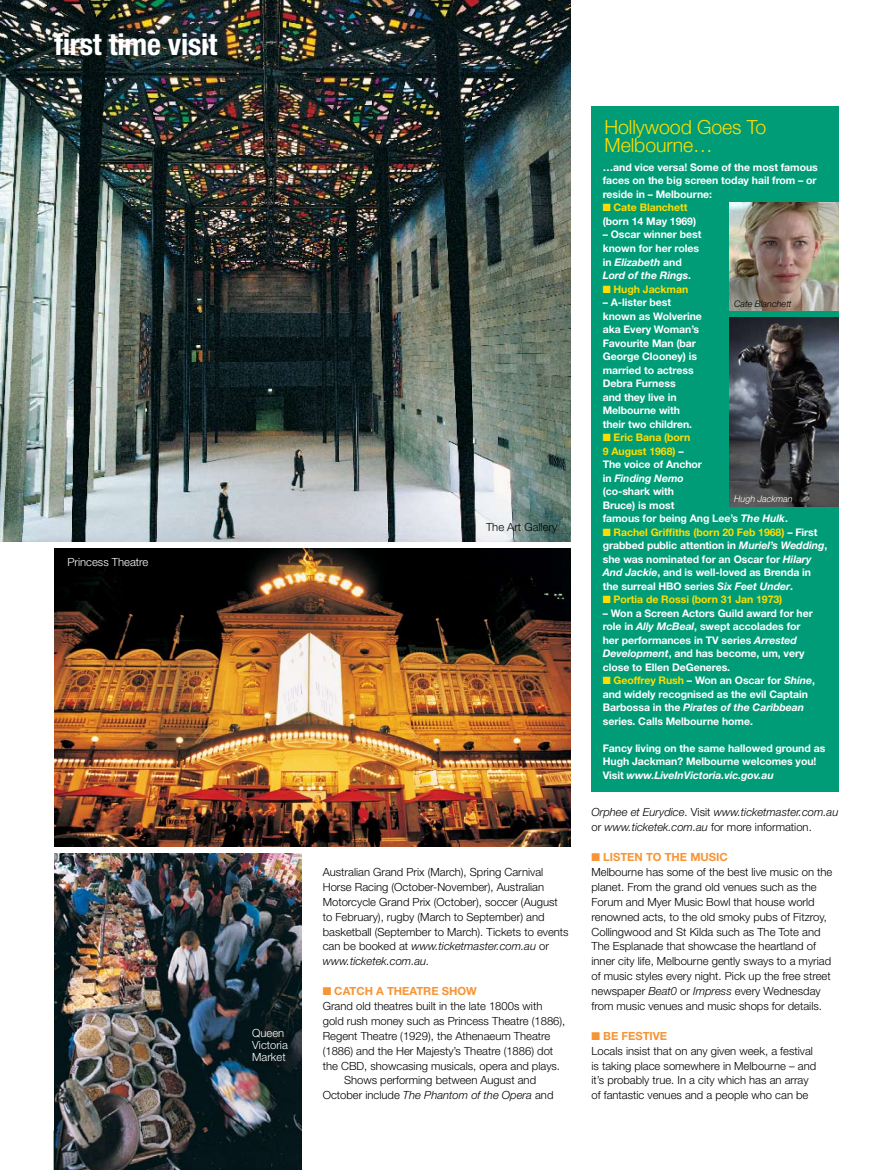
<style>
.page{position:relative;width:893px;height:1170px;background:#fff}
.page>*{position:absolute;margin:0;border:0;box-sizing:border-box;transform-origin:0 0}
.t1{font:700 condensed 30px "Helvetica Neue";letter-spacing:-.005em;color:#fff}
.t2{font:300 19.5px/18px "Helvetica Neue";letter-spacing:-.005em;color:#fd0}
.t3{font:300 11.25px/14.9px "Helvetica Neue";color:#000}
.t4{font:italic 300 11.25px/14.9px "Helvetica Neue";color:#000}
.t5{font:700 11.25px "Helvetica Neue";color:#f79435}
.t6{font:300 11.25px/11.9px "Helvetica Neue";color:#fff}
.t7{font:700 10.5px/13.5px "Helvetica Neue";letter-spacing:-.005em;color:#fff}
.t8{font:700 10.5px "Helvetica Neue";letter-spacing:-.005em;color:#fd0}
.t9{font:italic 300 9px "Helvetica Neue";color:#000}
.t10{font:italic 300 9px "Helvetica Neue";color:#fff}
.s1{font-style:italic}
.s2{font-style:normal}
.s3{color:#fd0}
.s4{color:#f79435}
.s5{font-weight:700;color:#f79435}
</style>
<div class="page">
<img style="left:0;top:0;width:570px;height:541px">
<div style="left:591px;top:106px;width:248px;height:685px;background:#009c78"></div>
<img style="left:729px;top:318px;width:110px;height:188px">
<img style="left:54px;top:548px;width:516px;height:298px">
<img style="left:54px;top:853px;width:247px;height:316px">
<div style="left:248px;top:1024px;width:52px;height:49px;background:#000;opacity:.75"></div>
<img style="left:729px;top:203px;width:110px;height:108px">
<h1 class="t1" style="left:54px;top:26px;width:165px">first time visit</h1>
<p class="t6" style="left:68px;top:556px;width:82px">Princess Theatre</p>
<p class="t6" style="left:252px;top:1026px;width:37px">Queen<br>Victoria<br>Market</p>
<p class="t3" style="left:486px;top:519px;width:73px">The Art Gallery</p>
<p class="t3" style="left:323px;top:864px;width:247px">Australian Grand Prix (March), Spring Carnival Horse Racing (October-November), Australian Motorcycle Grand Prix (October), soccer (August to February), rugby (March to September) and basketball (September to March). Tickets to events can be booked at <span class="s1">www.ticketmaster.com.au</span> or <span class="s1">www.ticketek.com.au.</span></p>
<p class="t5" style="left:323px;top:984px;width:29px">■ Catch</p>
<p class="t5" style="left:376px;top:984px;width:26px">a Theatre</p>
<p class="t5" style="left:442px;top:984px;width:18px">Show</p>
<p class="t3" style="left:323px;top:998px;width:221px">Grand old theatres built in the late 1800s with</p>
<p class="t3" style="left:323px;top:1013px;width:244px">gold rush money such as Princess Theatre (1886),</p>
<p class="t3" style="left:323px;top:1028px;width:229px">Regent Theatre (1929), the Athenaeum Theatre</p>
<p class="t3" style="left:323px;top:1042px;width:232px">(1886) and the Her Majesty’s Theatre (1886) dot</p>
<p class="t3" style="left:323px;top:1057px;width:239px">the CBD, showcasing musicals, opera and plays.</p>
<p class="t3" style="left:344px;top:1072px;width:194px">Shows performing between August and</p>
<p class="t4" style="left:323px;top:1087px;width:232px"><span class="s2">October include</span> The Phantom of the Opera <span class="s2">and</span></p>
<h2 class="t2" style="left:604px;top:117px;width:163px">Hollywood Goes To<br>Melbourne…</h2>
<p class="t7" style="left:603px;top:160px;width:217px;text-align:justify">…and vice versa! Some of the most famous faces on the big screen today hail from – or reside in – Melbourne:</p>
<p class="t7" style="left:603px;top:201px;width:95px"><span class="s3">■ Cate Blanchett </span>(born 14 May 1969)</p>
<p class="t7" style="left:603px;top:228px;width:100px">– Oscar winner best known for her roles in <span class="s1">Elizabeth</span> and<br><span class="s1">Lord of the Rings</span>.</p>
<p class="t8" style="left:603px;top:282px;width:87px">■ Hugh Jackman</p>
<p class="t7" style="left:603px;top:295px;width:101px">– A-lister best known as Wolverine aka Every Woman’s<br>Favourite Man (bar<br>George Clooney) is married to actress<br>Debra Furness<br>and they live in<br>Melbourne with their two children.</p>
<p class="t7" style="left:603px;top:430px;width:187px"><span class="s3">■ Eric Bana (born<br>9 August 1968)</span> –<br>The voice of Anchor<br>in <span class="s1">Finding Nemo<br></span>(co-shark with<br>Bruce) is most<br>famous for being Ang Lee’s <span class="s1">The Hulk</span>.</p>
<p class="t7" style="left:603px;top:525px;width:226px"><span class="s3">■ Rachel Griffiths (born 20 Feb 1968)</span> – First grabbed public attention in <span class="s1">Muriel’s Wedding</span>, she was nominated for an Oscar for <span class="s1">Hilary And Jackie</span>, and is well-loved as Brenda in the surreal HBO series <span class="s1">Six Feet Under</span>.</p>
<p class="t8" style="left:603px;top:593px;width:181px">■ Portia de Rossi (born 31 Jan 1973)</p>
<p class="t7" style="left:603px;top:606px;width:212px">– Won a Screen Actors Guild award for her role in <span class="s1">Ally McBeal</span>, swept accolades for her performances in TV series <span class="s1">Arrested Development</span>, and has become, um, very close to Ellen DeGeneres.</p>
<p class="t7" style="left:603px;top:673px;width:214px"><span class="s3">■ Geoffrey Rush</span> – Won an Oscar for <span class="s1">Shine</span>, and widely recognised as the evil Captain Barbossa in the <span class="s1">Pirates of the Caribbean </span>series. Calls Melbourne home.</p>
<p class="t7" style="left:603px;top:741px;width:224px">Fancy living on the same hallowed ground as<br>Hugh Jackman? Melbourne welcomes you!<br>Visit <span class="s1">www.LiveInVictoria.vic.gov.au</span></p>
<p class="t9" style="left:734px;top:299px;width:59px">Cate Blanchett</p>
<p class="t10" style="left:734px;top:493px;width:60px">Hugh Jackman</p>
<p class="t4" style="left:591px;top:804px;width:248px">Orphee et Eurydice<span class="s2">. Visit</span> www.ticketmaster.com.au <span class="s2">or</span> www.ticketek.com.au <span class="s2">for more information.</span></p>
<p class="t5" style="left:591px;top:850px;width:26px">■ Listen</p>
<p class="t5" style="left:646px;top:850px;width:28px">to the</p>
<p class="t5" style="left:690px;top:850px;width:18px">Music</p>
<p class="t3" style="left:591px;top:864px;width:242px">Melbourne has some of the best live music on the planet. From the grand old venues such as the Forum and Myer Music Bowl that house world renowned acts, to the old smoky pubs of Fitzroy, Collingwood and St Kilda such as The Tote and The Esplanade that showcase the heartland of inner city life, Melbourne gently sways to a myriad of music styles every night. Pick up the free street newspaper <span class="s1">Beat0</span> or <span class="s1">Impress</span> every Wednesday from music venues and music shops for details.</p>
<p class="t3" style="left:591px;top:1028px;width:226px"><span class="s4">■</span> <span class="s5">Be Festive<br></span>Locals insist that on any given week, a festival is taking place somewhere in Melbourne – and it’s probably true. In a city which has an array of fantastic venues and a people who can be</p>
</div>
